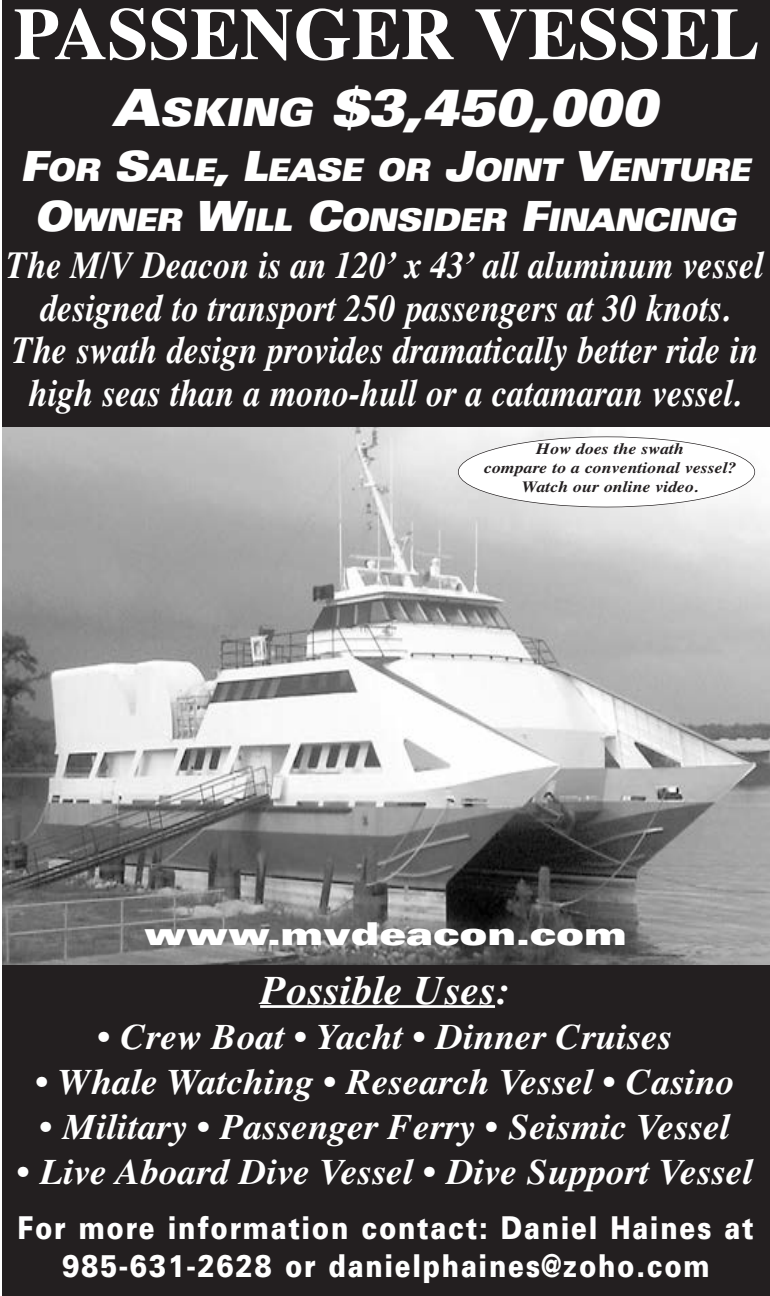
<style>
.page{position:relative;width:770px;height:1296px;background:#fff}
.page>*{position:absolute;margin:0;border:0;box-sizing:border-box;transform-origin:0 0}
.t1{font:700 73.58px "Times";color:#fff}
.t2{font:italic 900 expanded 51.52px "Univers";color:#fff;scale:.84 1}
.t3{font:italic 700 40.5px "Times";color:#fff}
.t4{font:italic 700 38.25px/42.8px "Times";color:#fff;text-align:center;scale:.89 1}
.t5{font:italic 700 36px "Times";color:#fff}
.t6{font:900 31.5px/37.8px "Univers";letter-spacing:.065em;color:#fff;text-align:center;scale:.83 1}
.t7{font:900 expanded 31.5px "Univers";color:#fff}
.t8{font:italic 900 expanded 31.28px/49.9px "Univers";letter-spacing:-.035em;color:#fff;text-align:center;scale:.84 1}
.t9{font:italic 700 15.75px/18.9px "Times";color:#231f20;text-align:center;scale:1.13 1}
.s1{font-size:38.48px}
.s2{font-size:41.62px}
</style>
<div class="page">
<img style="left:2px;top:427px;width:767px;height:538px">
<div style="left:458px;top:437px;width:296px;height:70px;background:#fff;border-radius:50%"></div>
<div style="left:2px;top:966px;width:768px;height:330px;background:#231f20"></div>
<hr style="left:260px;top:1005px;width:235px;height:3px;background:#fff">
<div style="left:2px;top:0;width:768px;height:427px;background:#231f20"></div>
<h1 class="t1" style="left:14px;top:-9px;width:747px">PASSENGER VESSEL</h1>
<h2 class="t2" style="left:112px;top:89px;width:650px">A<span class="s1">SKING</span> $3,450,000</h2>
<p class="t8" style="left:20px;top:148px;width:871px"><span class="s2">F</span>OR <span class="s2">S</span>ALE<span class="s2">, L</span>EASE OR <span class="s2">J</span>OINT <span class="s2">V</span>ENTURE<br><span class="s2">O</span>WNER <span class="s2">W</span>ILL <span class="s2">C</span>ONSIDER <span class="s2">F</span>INANCING</p>
<p class="t4" style="left:7px;top:243px;width:851px">The M/V Deacon is an 120’ x 43’ all aluminum vessel designed to transport 250 passengers at 30 knots.<br>The swath design provides dramatically better ride in high seas than a mono-hull or a catamaran vessel.</p>
<p class="t9" style="left:484px;top:439px;width:225px">How does the swath<br>compare to a conventional vessel?<br>Watch our online video.</p>
<p class="t7" style="left:144px;top:922px;width:484px">www.mvdeacon.com</p>
<p class="t3" style="left:260px;top:966px;width:250px">Possible Uses:</p>
<p class="t5" style="left:97px;top:1015px;width:575px">• Crew Boat • Yacht • Dinner Cruises</p>
<p class="t5" style="left:35px;top:1060px;width:700px">• Whale Watching • Research Vessel • Casino</p>
<p class="t5" style="left:40px;top:1105px;width:691px">• Military • Passenger Ferry • Seismic Vessel</p>
<p class="t5" style="left:17px;top:1150px;width:737px">• Live Aboard Dive Vessel • Dive Support Vessel</p>
<p class="t6" style="left:18px;top:1212px;width:888px">For more information contact: Daniel Haines at<br>985-631-2628 or danielphaines@zoho.com</p>
</div>
